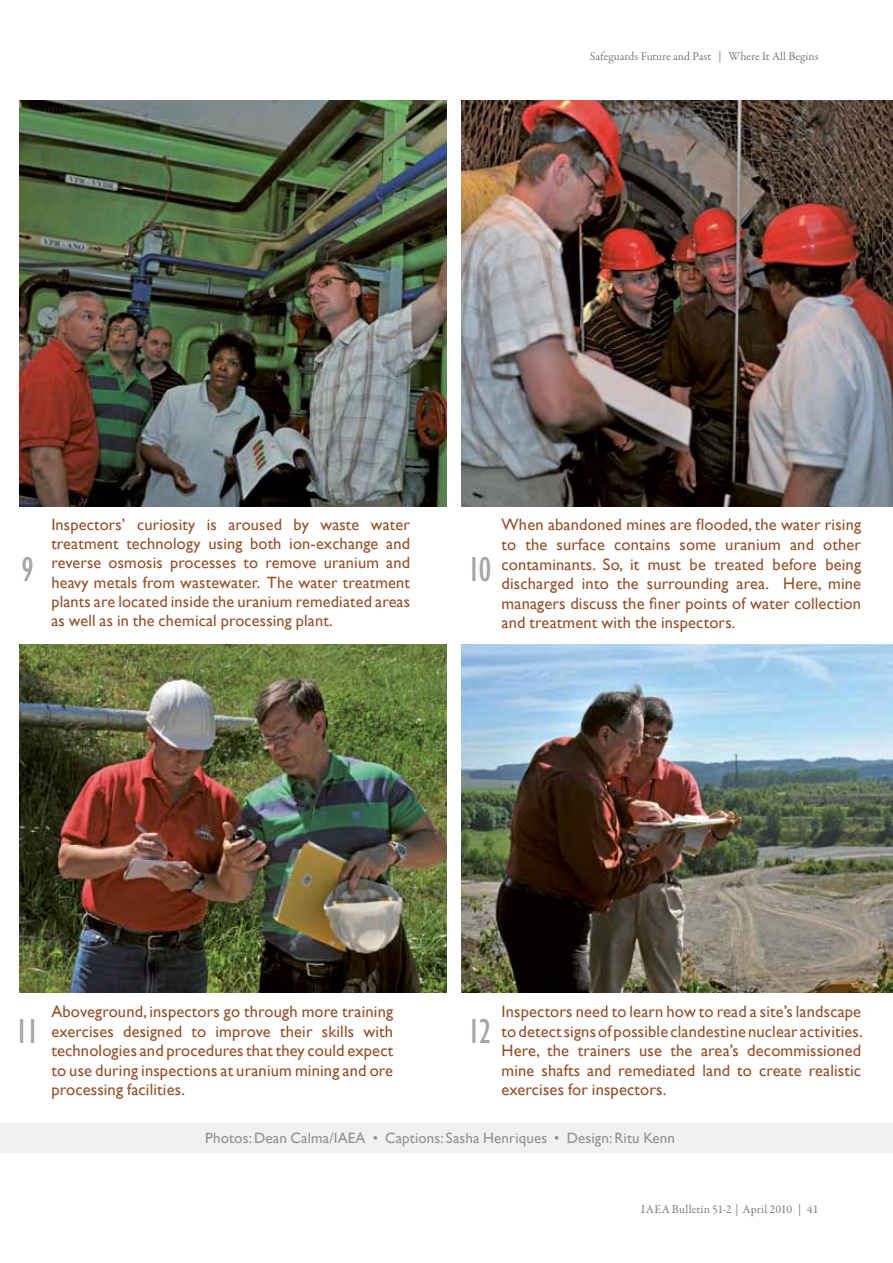
<style>
.page{position:relative;width:893px;height:1263px;background:#fff}
.page>*{position:absolute;margin:0;border:0;box-sizing:border-box;transform-origin:0 0}
.t1{font:condensed 36px "Gill Sans";color:#a7a6a9}
.t2{font:16.5px/19.5px "Gill Sans";letter-spacing:.01em;color:#95512b;text-align:justify}
.t3{font:16.35px/19px "Gill Sans";letter-spacing:.01em;color:#95512b;text-align:justify}
.t4{font:15px "Gill Sans";letter-spacing:.01em;color:#949290}
.t5{font:12px "Garamond Premr Pro";color:#7c7a7d}
</style>
<div class="page">
<div style="left:0;top:1123px;width:893px;height:29px;background:#f1f1f1"></div>
<img style="left:20px;top:100px;width:426px;height:406px">
<img style="left:462px;top:645px;width:431px;height:347px">
<img style="left:20px;top:645px;width:426px;height:347px">
<img style="left:462px;top:100px;width:431px;height:406px">
<p class="t5" style="left:590px;top:49px;width:230px">Safeguards Future and Past | Where It All Begins</p>
<p class="t3" style="left:51px;top:515px;width:360px">Inspectors’ curiosity is aroused by waste water treatment technology using both ion-exchange and reverse osmosis processes to remove uranium and heavy metals from wastewater. The water treatment plants are located inside the uranium remediated areas as well as in the chemical processing plant.</p>
<h1 class="t1" style="left:21px;top:550px;width:15px">9</h1>
<h1 class="t1" style="left:468px;top:550px;width:26px">10</h1>
<p class="t2" style="left:502px;top:515px;width:361px">When abandoned mines are flooded, the water rising to the surface contains some uranium and other contaminants. So, it must be treated before being discharged into the surrounding area. Here, mine managers discuss the finer points of water collection and treatment with the inspectors.</p>
<p class="t2" style="left:502px;top:1001px;width:363px">Inspectors need to learn how to read a site’s landscape to detect signs of possible clandestine nuclear activities.<br>Here, the trainers use the area’s decommissioned mine shafts and remediated land to create realistic exercises for inspectors.</p>
<p class="t2" style="left:51px;top:1001px;width:343px">Aboveground, inspectors go through more training exercises designed to improve their skills with technologies and procedures that they could expect to use during inspections at uranium mining and ore processing facilities.</p>
<p class="t4" style="left:205px;top:1129px;width:471px">Photos: Dean Calma/IAEA • Captions: Sasha Henriques • Design: Ritu Kenn</p>
<h1 class="t1" style="left:15px;top:1012px;width:26px">11</h1>
<h1 class="t1" style="left:468px;top:1012px;width:26px">12</h1>
<p class="t5" style="left:641px;top:1201px;width:179px">IAEA Bulletin 51-2 | April 2010 | 41</p>
</div>
